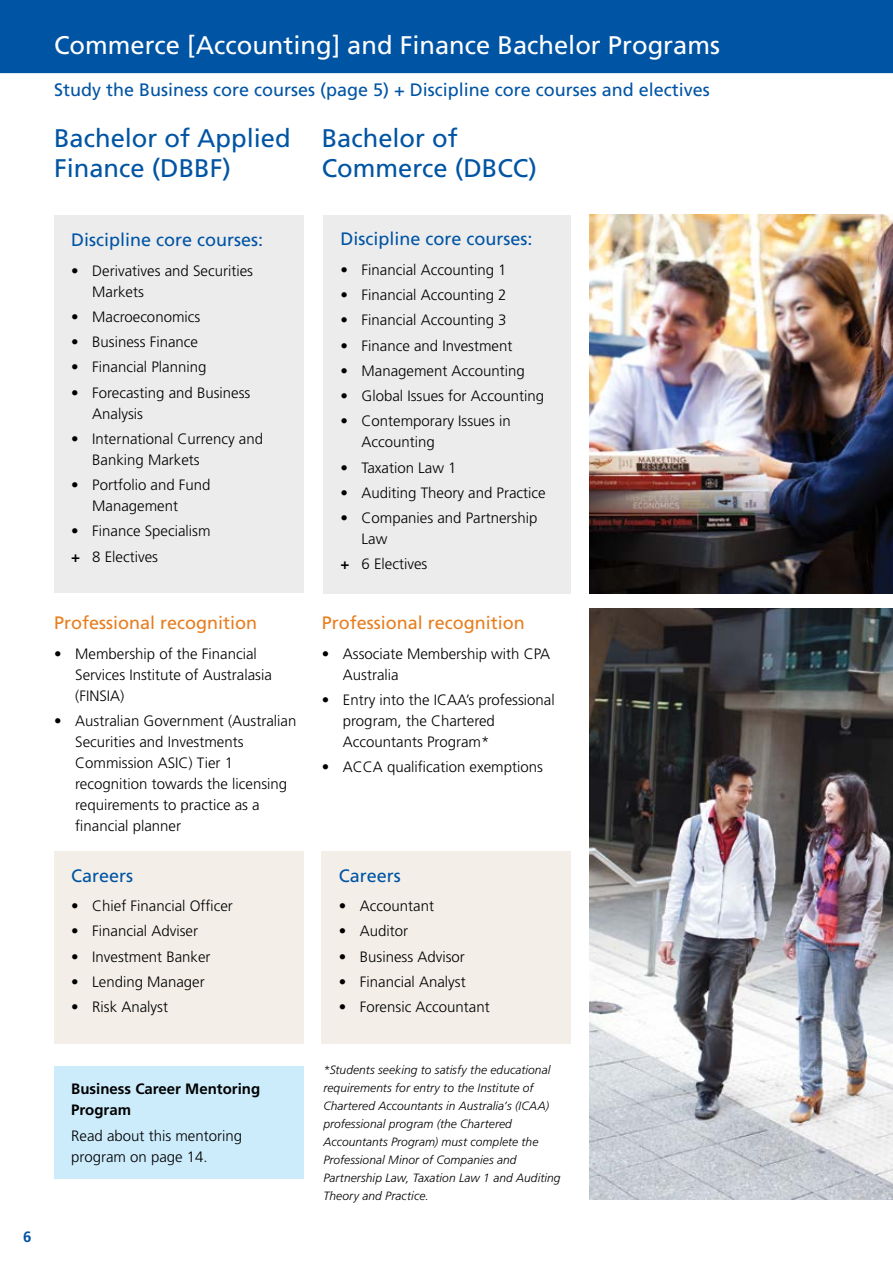
<style>
.page{position:relative;width:893px;height:1263px;background:#fff}
.page>*{position:absolute;margin:0;border:0;box-sizing:border-box;transform-origin:0 0}
.t1{font:25.5px/30px "Frutiger LT Std";color:#0054a4}
.t2{font:25.5px "Frutiger LT Std";color:#fff}
.t3{font:18px "Frutiger LT Std";color:#0054a4}
.t4{font:18px "Frutiger LT Std";color:#e87d1e}
.t5{font:300 15px/21px "Frutiger LT Std";color:#000}
.t6{font:700 15px/21px "Frutiger LT Std";color:#000}
.t7{font:700 15px "Frutiger LT Std";color:#0054a4}
.t8{font:italic 300 12px/18px "Frutiger LT Std";letter-spacing:.005em;color:#000}
.s1{font-weight:700}
</style>
<div class="page">
<div style="left:0;top:0;width:893px;height:73px;background:#0054a4"></div>
<div style="left:322px;top:851px;width:249px;height:193px;background:#f3efe8"></div>
<div style="left:323px;top:215px;width:248px;height:378px;background:#ececed"></div>
<div style="left:54px;top:216px;width:250px;height:377px;background:#ececed"></div>
<div style="left:54px;top:851px;width:250px;height:193px;background:#f3efe8"></div>
<img style="left:589px;top:608px;width:304px;height:592px">
<img style="left:589px;top:215px;width:304px;height:378px">
<div style="left:54px;top:1066px;width:250px;height:113px;background:#ccecfc"></div>
<p class="t7" style="left:23px;top:1227px;width:10px">6</p>
<h1 class="t2" style="left:54px;top:30px;width:667px">Commerce [Accounting] and Finance Bachelor Programs</h1>
<p class="t3" style="left:54px;top:79px;width:657px">Study the Business core courses (page 5) + Discipline core courses and electives</p>
<h1 class="t1" style="left:54px;top:123px;width:238px">Bachelor of Applied<br>Finance (DBBF)</h1>
<h1 class="t1" style="left:322px;top:123px;width:217px">Bachelor of<br>Commerce (DBCC)</h1>
<p class="t3" style="left:71px;top:229px;width:194px">Discipline core courses:</p>
<p class="t5" style="left:92px;top:260px;width:162px;text-indent:-21px">• Derivatives and Securities<br>Markets</p>
<p class="t5" style="left:71px;top:306px;width:131px">• Macroeconomics</p>
<p class="t5" style="left:71px;top:332px;width:129px">• Business Finance</p>
<p class="t5" style="left:71px;top:357px;width:137px">• Financial Planning</p>
<p class="t5" style="left:92px;top:382px;width:160px;text-indent:-21px">• Forecasting and Business<br>Analysis</p>
<p class="t5" style="left:92px;top:428px;width:172px;text-indent:-21px">• International Currency and<br>Banking Markets</p>
<p class="t5" style="left:92px;top:475px;width:120px;text-indent:-21px">• Portfolio and Fund<br>Management</p>
<p class="t5" style="left:71px;top:519px;width:141px;line-height:25.2px">• Finance Specialism <span class="s1">+</span> 8 Electives</p>
<p class="t4" style="left:54px;top:612px;width:205px">Professional recognition</p>
<p class="t5" style="left:75px;top:643px;width:198px;text-indent:-21px">• Membership of the Financial<br>Services Institute of Australasia (FINSIA)</p>
<p class="t5" style="left:75px;top:710px;width:223px;text-indent:-21px">• Australian Government (Australian<br>Securities and Investments<br>Commission ASIC) Tier 1 recognition towards the licensing requirements to practice as a financial planner</p>
<p class="t3" style="left:71px;top:865px;width:64px">Careers</p>
<p class="t5" style="left:71px;top:896px;width:163px">• Chief Financial Officer</p>
<p class="t5" style="left:71px;top:921px;width:129px">• Financial Adviser</p>
<p class="t5" style="left:71px;top:946px;width:141px">• Investment Banker</p>
<p class="t5" style="left:71px;top:971px;width:135px">• Lending Manager</p>
<p class="t5" style="left:71px;top:997px;width:99px">• Risk Analyst</p>
<p class="t6" style="left:71px;top:1079px;width:190px">Business Career Mentoring<br>Program</p>
<p class="t5" style="left:71px;top:1125px;width:172px">Read about this mentoring program on page 14.</p>
<p class="t3" style="left:340px;top:228px;width:194px">Discipline core courses:</p>
<p class="t5" style="left:340px;top:259px;width:168px">• Financial Accounting 1</p>
<p class="t5" style="left:340px;top:285px;width:168px">• Financial Accounting 2</p>
<p class="t5" style="left:340px;top:310px;width:168px">• Financial Accounting 3</p>
<p class="t5" style="left:340px;top:335px;width:174px">• Finance and Investment</p>
<p class="t5" style="left:340px;top:360px;width:186px">• Management Accounting</p>
<p class="t5" style="left:340px;top:386px;width:205px">• Global Issues for Accounting</p>
<p class="t5" style="left:362px;top:411px;width:151px;text-indent:-21px">• Contemporary Issues in<br>Accounting</p>
<p class="t5" style="left:340px;top:457px;width:118px">• Taxation Law 1</p>
<p class="t5" style="left:340px;top:482px;width:207px">• Auditing Theory and Practice</p>
<p class="t5" style="left:362px;top:507px;width:177px;text-indent:-21px">• Companies and Partnership<br>Law</p>
<p class="t5" style="left:340px;top:554px;width:89px"><span class="s1">+</span> 6 Electives</p>
<p class="t4" style="left:322px;top:612px;width:205px">Professional recognition</p>
<p class="t5" style="left:343px;top:643px;width:209px;text-indent:-21px">• Associate Membership with CPA<br>Australia</p>
<p class="t5" style="left:343px;top:689px;width:213px;text-indent:-21px">• Entry into the ICAA’s professional program, the Chartered<br>Accountants Program*</p>
<p class="t5" style="left:322px;top:757px;width:223px">• ACCA qualification exemptions</p>
<p class="t3" style="left:339px;top:865px;width:64px">Careers</p>
<p class="t5" style="left:339px;top:896px;width:97px">• Accountant</p>
<p class="t5" style="left:339px;top:921px;width:71px">• Auditor</p>
<p class="t5" style="left:339px;top:946px;width:128px">• Business Advisor</p>
<p class="t5" style="left:339px;top:971px;width:129px">• Financial Analyst</p>
<p class="t5" style="left:339px;top:997px;width:152px">• Forensic Accountant</p>
<p class="t8" style="left:323px;top:1061px;width:239px">*Students seeking to satisfy the educational requirements for entry to the Institute of Chartered Accountants in Australia’s (ICAA) professional program (the Chartered Accountants Program) must complete the Professional Minor of Companies and Partnership Law, Taxation Law 1 and Auditing Theory and Practice.</p>
</div>
